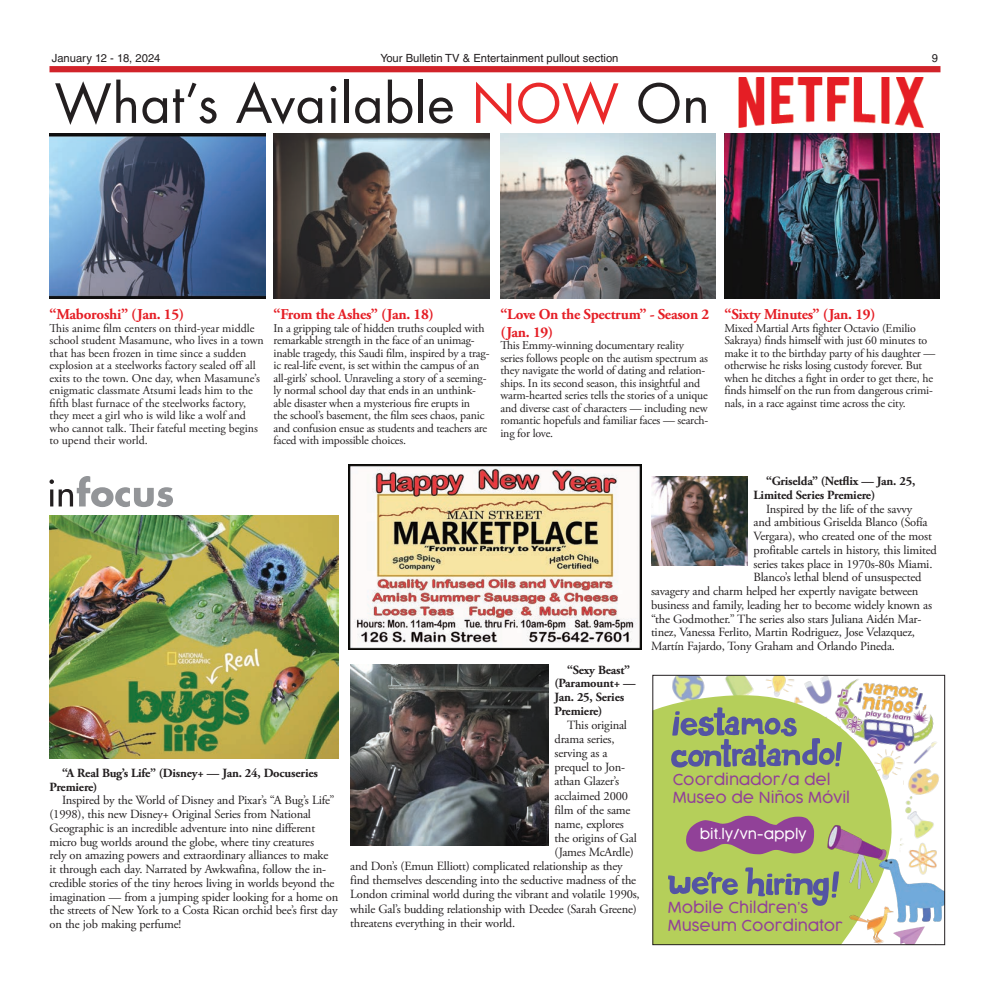
<style>
.page{position:relative;width:990px;height:990px;background:#fff}
.page>*{position:absolute;margin:0;border:0;box-sizing:border-box;transform-origin:0 0}
.t1{font:52.5px "Futura Std";letter-spacing:.01em;color:#231f20}
.t2{font:700 15px/18px "Adobe Garamond Pro";letter-spacing:-.015em;color:#e51e25}
.t3{font:300 15px/17.9px "Cocogoose";color:#914198}
.t4{font:300 13.5px "Cocogoose";color:#fff}
.t5{font:12.5px/13.8px "Adobe Garamond Pro";letter-spacing:-.015em;color:#231f20}
.t6{font:700 12.5px/13.8px "Adobe Garamond Pro";letter-spacing:-.015em;color:#231f20}
.t7{font:11.88px/12.5px "Adobe Garamond Pro";letter-spacing:-.015em;color:#231f20}
.t8{font:11.25px "Helvetica LT Std";color:#231f20}
.s1{color:#e9292a}
</style>
<div class="page">
<div style="left:49px;top:66px;width:891px;height:6px;background:#d1232a"></div>
<img style="left:49px;top:133px;width:216px;height:165px">
<img style="left:738px;top:77px;width:186px;height:50px">
<img style="left:274px;top:133px;width:215px;height:165px">
<img style="left:501px;top:133px;width:215px;height:165px">
<img style="left:724px;top:133px;width:216px;height:165px">
<img style="left:50px;top:515px;width:289px;height:243px">
<img style="left:350px;top:665px;width:198px;height:181px">
<img style="left:651px;top:476px;width:96px;height:90px">
<svg style="left:49px;top:476px;width:124px;height:31px"></svg>
<svg style="left:567px;top:623px;width:75px;height:27px"></svg>
<img style="left:349px;top:465px;width:292px;height:184px">
<img style="left:896px;top:928px;width:28px;height:15px">
<div style="left:654px;top:704px;width:238px;height:239px;background:#b5cf5a"></div>
<svg style="left:745px;top:867px;width:94px;height:39px;background:#96a870"></svg>
<svg style="left:668px;top:871px;width:70px;height:24px;background:#8a987a"></svg>
<img style="left:900px;top:768px;width:39px;height:86px">
<img style="left:822px;top:821px;width:70px;height:71px">
<svg style="left:671px;top:677px;width:196px;height:91px;background:#aab88a"></svg>
<img style="left:822px;top:677px;width:115px;height:88px">
<img style="left:873px;top:854px;width:70px;height:74px">
<img style="left:847px;top:903px;width:49px;height:40px">
<svg style="left:686px;top:816px;width:128px;height:38px;background:#996189"></svg>
<img style="left:867px;top:745px;width:39px;height:40px">
<div style="left:652px;top:675px;width:293px;height:270px;border:1px solid #231f20"></div>
<p class="t8" style="left:52px;top:52px;width:110px">January 12 - 18, 2024</p>
<p class="t8" style="left:380px;top:52px;width:240px">Your Bulletin TV &amp; Entertainment pullout section</p>
<p class="t8" style="left:932px;top:52px;width:8px">9</p>
<h1 class="t1" style="left:54px;top:70px;width:657px">What’s Available <span class="s1">NOW</span> On</h1>
<p class="t2" style="left:49px;top:306px;width:136px">“Maboroshi” (Jan. 15)</p>
<p class="t7" style="left:49px;top:322px;width:216px">This anime film centers on third-year middle school student Masamune, who lives in a town that has been frozen in time since a sudden explosion at a steelworks factory sealed off all exits to the town. One day, when Masamune’s enigmatic classmate Atsumi leads him to the fifth blast furnace of the steelworks factory, they meet a girl who is wild like a wolf and who cannot talk. Their fateful meeting begins to upend their world.</p>
<p class="t2" style="left:274px;top:306px;width:162px">“From the Ashes” (Jan. 18)</p>
<p class="t7" style="left:274px;top:322px;width:217px">In a gripping tale of hidden truths coupled with remarkable strength in the face of an unimag&shy;inable tragedy, this Saudi film, inspired by a trag&shy;ic real-life event, is set within the campus of an all-girls’ school. Unraveling a story of a seeming&shy;ly normal school day that ends in an unthink&shy;able disaster when a mysterious fire erupts in<br>the school’s basement, the film sees chaos, panic and confusion ensue as students and teachers are faced with impossible choices.</p>
<p class="t2" style="left:500px;top:305px;width:210px">“Love On the Spectrum” - Season 2 (Jan. 19)</p>
<p class="t7" style="left:500px;top:340px;width:209px">This Emmy-winning documentary reality series follows people on the autism spectrum as they navigate the world of dating and relation&shy;ships. In its second season, this insightful and warm-hearted series tells the stories of a unique and diverse cast of characters — including new romantic hopefuls and familiar faces — search&shy;ing for love.</p>
<p class="t2" style="left:724px;top:306px;width:153px">“Sixty Minutes” (Jan. 19)</p>
<p class="t7" style="left:724px;top:322px;width:212px">Mixed Martial Arts fighter Octavio (Emilio Sakraya) finds himself with just 60 minutes to make it to the birthday party of his daughter — otherwise he risks losing custody forever. But when he ditches a fight in order to get there, he finds himself on the run from dangerous crimi&shy;nals, in a race against time across the city.</p>
<p class="t6" style="left:49px;top:766px;width:270px;text-indent:12px">“A Real Bug’s Life” (Disney+ — Jan. 24, Docuseries<br>Premiere)</p>
<p class="t5" style="left:49px;top:794px;width:290px;text-indent:12px">Inspired by the World of Disney and Pixar’s “A Bug’s Life” (1998), this new Disney+ Original Series from National Geographic is an incredible adventure into nine different micro bug worlds around the globe, where tiny creatures<br>rely on amazing powers and extraordinary alliances to make<br>it through each day. Narrated by Awkwafina, follow the in&shy;credible stories of the tiny heroes living in worlds beyond the imagination — from a jumping spider looking for a home on the streets of New York to a Costa Rican orchid bee’s first day on the job making perfume!</p>
<p class="t6" style="left:555px;top:663px;width:83px;text-indent:12px">“Sexy Beast” (Paramount+ —<br>Jan. 25, Series<br>Premiere)</p>
<p class="t5" style="left:567px;top:719px;width:62px">This original</p>
<p class="t5" style="left:555px;top:733px;width:62px">drama series,</p>
<p class="t5" style="left:555px;top:747px;width:55px">serving as a</p>
<p class="t5" style="left:555px;top:761px;width:72px">prequel to Jon-</p>
<p class="t5" style="left:555px;top:775px;width:66px">athan Glazer’s</p>
<p class="t5" style="left:555px;top:789px;width:75px">acclaimed 2000</p>
<p class="t5" style="left:555px;top:803px;width:78px">film of the same</p>
<p class="t5" style="left:555px;top:817px;width:71px">name, explores</p>
<p class="t5" style="left:555px;top:832px;width:84px">the origins of Gal</p>
<p class="t5" style="left:555px;top:846px;width:81px">(James McArdle)</p>
<p class="t5" style="left:350px;top:860px;width:274px">and Don’s (Emun Elliott) complicated relationship as they</p>
<p class="t5" style="left:350px;top:874px;width:287px">find themselves descending into the seductive madness of the</p>
<p class="t5" style="left:350px;top:888px;width:291px">London criminal world during the vibrant and volatile 1990s,</p>
<p class="t5" style="left:350px;top:902px;width:288px">while Gal’s budding relationship with Deedee (Sarah Greene)</p>
<p class="t5" style="left:350px;top:916px;width:166px">threatens everything in their world.</p>
<p class="t6" style="left:754px;top:474px;width:163px;text-indent:12px">“Griselda” (Netflix — Jan. 25,<br>Limited Series Premiere)</p>
<p class="t5" style="left:766px;top:502px;width:148px">Inspired by the life of the savvy</p>
<p class="t5" style="left:754px;top:516px;width:176px">and ambitious Griselda Blanco (Sofía</p>
<p class="t5" style="left:754px;top:530px;width:180px">Vergara), who created one of the most</p>
<p class="t5" style="left:754px;top:543px;width:185px">profitable cartels in history, this limited</p>
<p class="t5" style="left:754px;top:557px;width:180px">series takes place in 1970s-80s Miami.</p>
<p class="t5" style="left:754px;top:571px;width:169px">Blanco’s lethal blend of unsuspected</p>
<p class="t5" style="left:651px;top:585px;width:269px">savagery and charm helped her expertly navigate between</p>
<p class="t5" style="left:651px;top:598px;width:283px">business and family, leading her to become widely known as</p>
<p class="t5" style="left:651px;top:612px;width:272px">“the Godmother.” The series also stars Juliana Aidén Mar-</p>
<p class="t5" style="left:651px;top:626px;width:266px">tinez, Vanessa Ferlito, Martin Rodriguez, Jose Velazquez,</p>
<p class="t5" style="left:651px;top:640px;width:246px">Martín Fajardo, Tony Graham and Orlando Pineda.</p>
<p class="t3" style="left:673px;top:770px;width:179px">Coordinador/a del<br>Museo de Niños Móvil</p>
<p class="t4" style="left:700px;top:825px;width:108px">bit.ly/vn-apply</p>
<p class="t3" style="left:668px;top:899px;width:177px">Mobile Children’s<br>Museum Coordinator</p>
</div>
